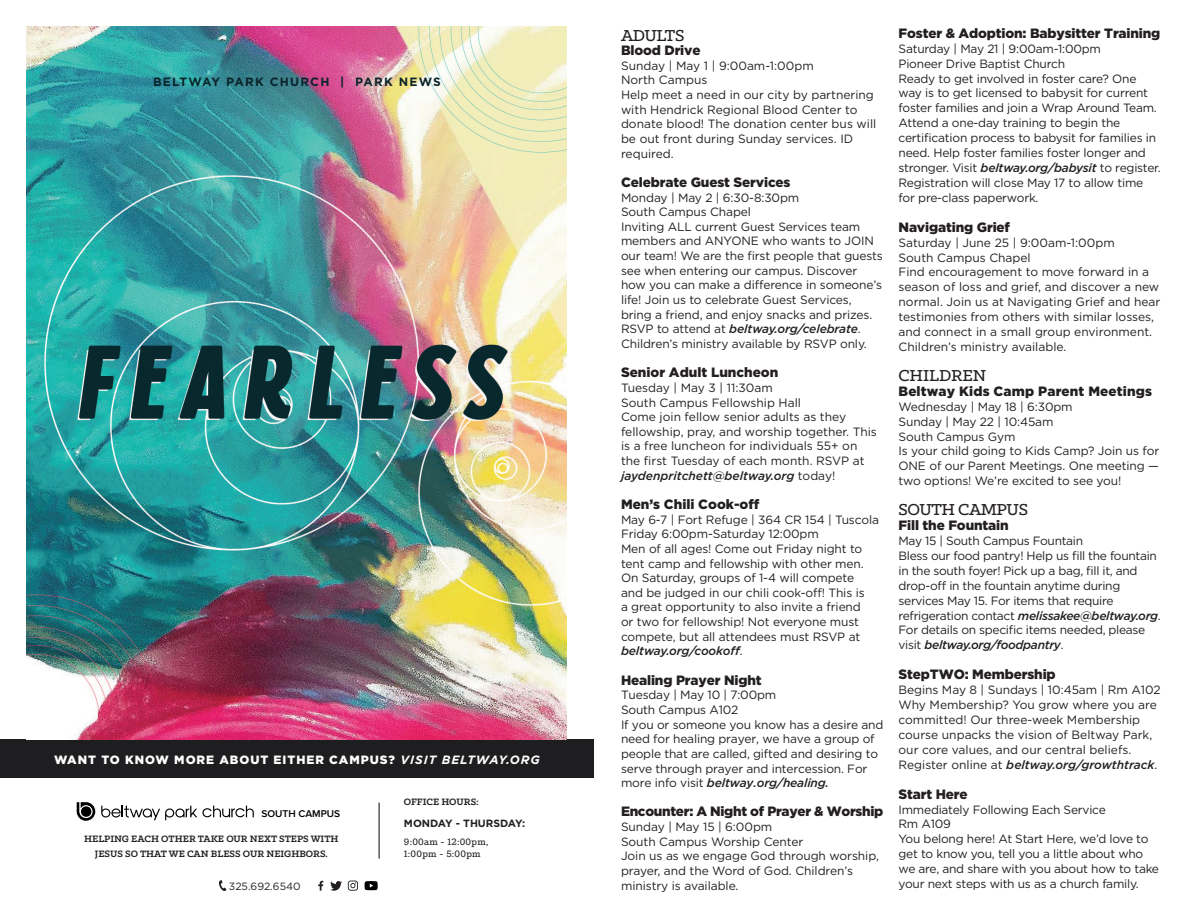
<style>
.page{position:relative;width:1188px;height:918px;background:#fff}
.page>*{position:absolute;margin:0;border:0;box-sizing:border-box;transform-origin:0 0}
.t1{font:500 18px "Klinic Slab";letter-spacing:-.025em;color:#231f20}
.t2{font:500 18px "Klinic Slab";letter-spacing:-.005em;color:#231f20}
.t3{font:900 13.5px "Gotham";letter-spacing:-.01em;color:#231f20}
.t4{font:900 13.5px "Gotham";letter-spacing:.01em;color:#231f20}
.t5{font:12px/14.7px "Gotham";letter-spacing:-.01em;color:#231f20}
.t6{font:900 12px "Gotham";letter-spacing:.08em;color:#fff}
.t7{font:700 12px "Gotham";letter-spacing:.1em;color:#0b242b}
.t8{font:700 10.5px "Klinic Slab";color:#231f20}
.t9{font:500 10.5px "Klinic Slab";letter-spacing:.025em;color:#231f20}
.t10{font:700 10.5px "Gotham";color:#231f20}
.t11{font:10.5px "Gotham";color:#231f20}
.t12{font:600 10.2px "Proxima Nova";color:#000}
.s1{font-weight:700;font-style:italic}
.s2{font-weight:500;font-style:italic}
</style>
<div class="page">
<div style="left:0;top:739px;width:594px;height:39px;background:#1e1e20"></div>
<hr style="left:379px;top:803px;width:1px;height:56px;background:#231f20">
<svg style="left:77px;top:802px;width:18px;height:19px"></svg>
<svg style="left:101px;top:806px;width:153px;height:14px"></svg>
<svg style="left:219px;top:880px;width:8px;height:11px"></svg>
<svg style="left:348px;top:881px;width:10px;height:10px"></svg>
<svg style="left:330px;top:881px;width:12px;height:10px"></svg>
<svg style="left:318px;top:881px;width:5px;height:10px"></svg>
<svg style="left:365px;top:881px;width:13px;height:9px"></svg>
<img style="left:27px;top:27px;width:540px;height:712px">
<p class="t7" style="left:153px;top:73px;width:289px">BELTWAY PARK CHURCH | PARK NEWS</p>
<p class="t6" style="left:54px;top:751px;width:487px">WANT TO KNOW MORE ABOUT EITHER CAMPUS? <span class="s1">VISIT BELTWAY.ORG</span></p>
<p class="t8" style="left:404px;top:795px;width:76px">OFFICE HOURS:</p>
<p class="t10" style="left:404px;top:816px;width:123px">MONDAY - THURSDAY:</p>
<p class="t9" style="left:404px;top:835px;width:86px">9:00am - 12:00pm,</p>
<p class="t9" style="left:404px;top:847px;width:78px">1:00pm - 5:00pm</p>
<p class="t12" style="left:261px;top:806px;width:80px">SOUTH CAMPUS</p>
<p class="t8" style="left:84px;top:832px;width:256px">HELPING EACH OTHER TAKE OUR NEXT STEPS WITH</p>
<p class="t8" style="left:95px;top:847px;width:235px">JESUS SO THAT WE CAN BLESS OUR NEIGHBORS.</p>
<p class="t11" style="left:229px;top:879px;width:73px">325.692.6540</p>
<p class="t1" style="left:621px;top:23px;width:65px">ADULTS</p>
<p class="t3" style="left:621px;top:41px;width:81px">Blood Drive</p>
<p class="t5" style="left:621px;top:58px;width:194px">Sunday | May 1 | 9:00am-1:00pm</p>
<p class="t5" style="left:621px;top:73px;width:88px">North Campus</p>
<p class="t5" style="left:621px;top:87px;width:254px">Help meet a need in our city by partnering</p>
<p class="t5" style="left:621px;top:102px;width:257px">with Hendrick Regional Blood Center to donate blood! The donation center bus will be out front during Sunday services. ID required.</p>
<p class="t3" style="left:621px;top:173px;width:171px">Celebrate Guest Services</p>
<p class="t5" style="left:621px;top:190px;width:180px">Monday | May 2 | 6:30-8:30pm</p>
<p class="t5" style="left:621px;top:204px;width:132px">South Campus Chapel</p>
<p class="t5" style="left:621px;top:219px;width:263px">Inviting ALL current Guest Services team members and ANYONE who wants to JOIN our team! We are the first people that guests see when entering our campus. Discover how you can make a difference in someone’s life! Join us to celebrate Guest Services, bring a friend, and enjoy snacks and prizes.<br>RSVP to attend at <span class="s2">beltway.org/celebrate</span>.<br>Children’s ministry available by RSVP only.</p>
<p class="t3" style="left:621px;top:363px;width:159px">Senior Adult Luncheon</p>
<p class="t5" style="left:621px;top:380px;width:153px">Tuesday | May 3 | 11:30am</p>
<p class="t5" style="left:621px;top:395px;width:181px">South Campus Fellowship Hall</p>
<p class="t5" style="left:621px;top:409px;width:257px">Come join fellow senior adults as they fellowship, pray, and worship together. This is a free luncheon for individuals 55+ on the first Tuesday of each month. RSVP at <span class="s2">jaydenpritchett@beltway.org</span> today!</p>
<p class="t3" style="left:621px;top:495px;width:140px">Men’s Chili Cook-off</p>
<p class="t5" style="left:621px;top:512px;width:259px">May 6-7 | Fort Refuge | 364 CR 154 | Tuscola</p>
<p class="t5" style="left:621px;top:526px;width:199px">Friday 6:00pm-Saturday 12:00pm</p>
<p class="t5" style="left:621px;top:541px;width:245px">Men of all ages! Come out Friday night to tent camp and fellowship with other men.<br>On Saturday, groups of 1-4 will compete and be judged in our chili cook-off! This is a great opportunity to also invite a friend or two for fellowship! Not everyone must compete, but all attendees must RSVP at <span class="s2">beltway.org/cookoff</span>.</p>
<p class="t3" style="left:621px;top:671px;width:142px">Healing Prayer Night</p>
<p class="t5" style="left:621px;top:687px;width:157px">Tuesday | May 10 | 7:00pm</p>
<p class="t5" style="left:621px;top:702px;width:119px">South Campus A102</p>
<p class="t5" style="left:621px;top:717px;width:264px">If you or someone you know has a desire and need for healing prayer, we have a group of people that are called, gifted and desiring to serve through prayer and intercession. For more info visit <span class="s2">beltway.org/healing.</span></p>
<p class="t3" style="left:621px;top:802px;width:264px">Encounter: A Night of Prayer &amp; Worship</p>
<p class="t5" style="left:621px;top:819px;width:153px">Sunday | May 15 | 6:00pm</p>
<p class="t5" style="left:621px;top:834px;width:184px">South Campus Worship Center</p>
<p class="t5" style="left:621px;top:848px;width:260px">Join us as we engage God through worship, prayer, and the Word of God. Children’s ministry is available.</p>
<p class="t3" style="left:899px;top:24px;width:263px">Foster &amp; Adoption: Babysitter Training</p>
<p class="t5" style="left:899px;top:41px;width:204px">Saturday | May 21 | 9:00am-1:00pm</p>
<p class="t5" style="left:899px;top:56px;width:168px">Pioneer Drive Baptist Church</p>
<p class="t5" style="left:899px;top:71px;width:251px">Ready to get involved in foster care? One way is to get licensed to babysit for current</p>
<p class="t5" style="left:899px;top:100px;width:264px">foster families and join a Wrap Around Team.<br>Attend a one-day training to begin the certification process to babysit for families in need. Help foster families foster longer and stronger. Visit <span class="s2">beltway.org/babysit</span> to register.<br>Registration will close May 17 to allow time for pre-class paperwork.</p>
<p class="t3" style="left:899px;top:218px;width:113px">Navigating Grief</p>
<p class="t5" style="left:899px;top:235px;width:218px">Saturday | June 25 | 9:00am-1:00pm</p>
<p class="t5" style="left:899px;top:250px;width:134px">South Campus Chapel</p>
<p class="t5" style="left:899px;top:265px;width:263px">Find encouragement to move forward in a season of loss and grief, and discover a new normal. Join us at Navigating Grief and hear testimonies from others with similar losses, and connect in a small group environment.<br>Children’s ministry available.</p>
<p class="t2" style="left:899px;top:364px;width:89px">CHILDREN</p>
<p class="t4" style="left:899px;top:382px;width:255px">Beltway Kids Camp Parent Meetings</p>
<p class="t5" style="left:899px;top:399px;width:176px">Wednesday | May 18 | 6:30pm</p>
<p class="t5" style="left:899px;top:414px;width:156px">Sunday | May 22 | 10:45am</p>
<p class="t5" style="left:899px;top:429px;width:118px">South Campus Gym</p>
<p class="t5" style="left:899px;top:444px;width:262px;text-align:justify">Is your child going to Kids Camp? Join us for ONE of our Parent Meetings. One meeting — two options! We’re excited to see you!</p>
<p class="t1" style="left:899px;top:498px;width:131px">SOUTH CAMPUS</p>
<p class="t3" style="left:899px;top:516px;width:112px">Fill the Fountain</p>
<p class="t5" style="left:899px;top:533px;width:186px">May 15 | South Campus Fountain</p>
<p class="t5" style="left:899px;top:548px;width:260px">Bless our food pantry! Help us fill the fountain in the south foyer! Pick up a bag, fill it, and drop-off in the fountain anytime during</p>
<p class="t5" style="left:899px;top:593px;width:216px">services May 15. For items that require</p>
<p class="t5" style="left:899px;top:608px;width:264px">refrigeration contact <span class="s2">melissakee@beltway.org</span>.<br>For details on specific items needed, please visit <span class="s2">beltway.org/foodpantry</span>.</p>
<p class="t3" style="left:899px;top:665px;width:159px">StepTWO: Membership</p>
<p class="t5" style="left:899px;top:682px;width:264px">Begins May 8 | Sundays | 10:45am | Rm A102</p>
<p class="t5" style="left:899px;top:697px;width:261px">Why Membership? You grow where you are committed! Our three-week Membership course unpacks the vision of Beltway Park, our core values, and our central beliefs.<br>Register online at <span class="s2">beltway.org/growthtrack</span>.</p>
<p class="t3" style="left:899px;top:785px;width:71px">Start Here</p>
<p class="t5" style="left:899px;top:802px;width:209px">Immediately Following Each Service</p>
<p class="t5" style="left:899px;top:817px;width:54px">Rm A109</p>
<p class="t5" style="left:899px;top:831px;width:262px">You belong here! At Start Here, we’d love to get to know you, tell you a little about who we are, and share with you about how to take your next steps with us as a church family.</p>
</div>
